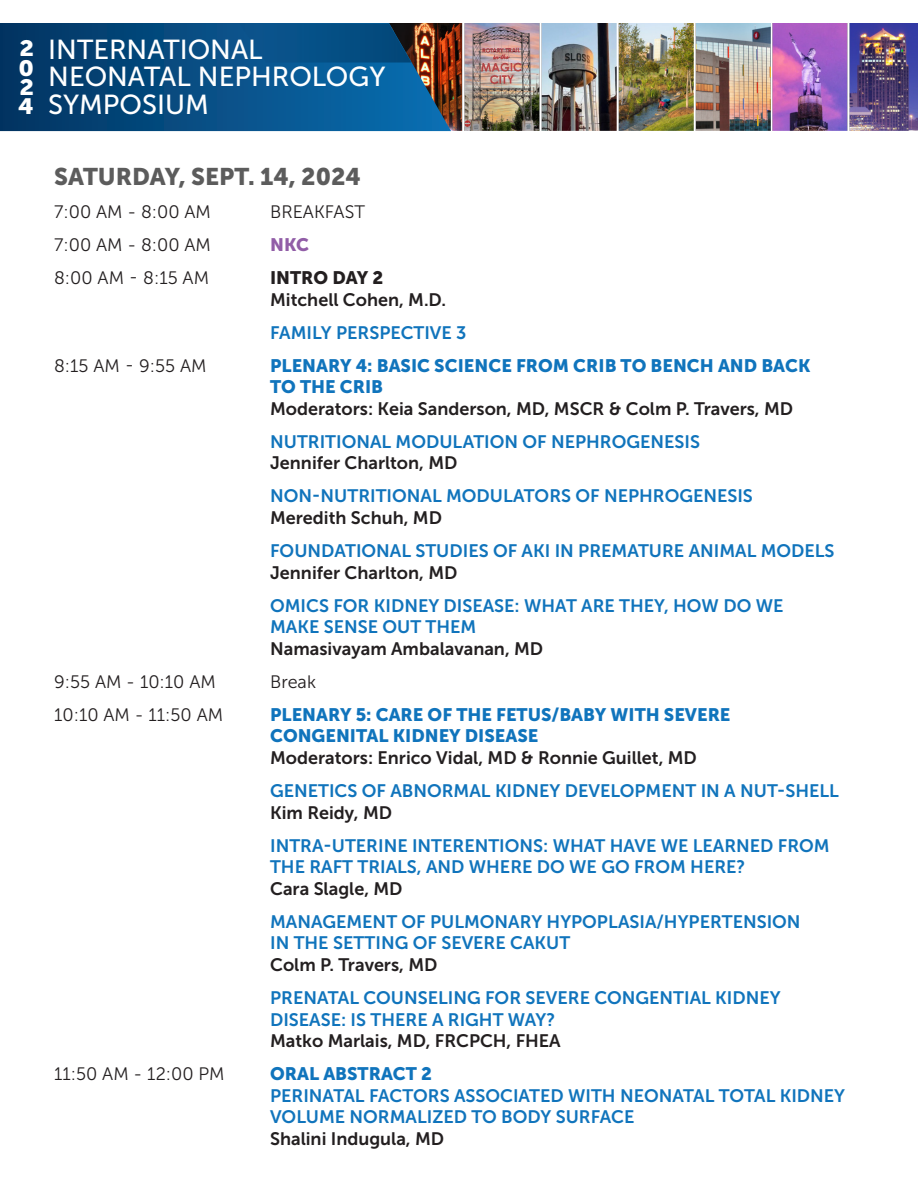
<style>
.page{position:relative;width:918px;height:1188px;background:#fff}
.page>*{position:absolute;margin:0;border:0;box-sizing:border-box;transform-origin:0 0}
.t1{font:27.45px/27.5px "Museo Sans 500";color:#fff}
.t2{font:24px "Museo Sans 900";color:#5c5c5c}
.t3{font:22.05px/19.2px "Museo Sans 900";color:#fff;text-align:justify;scale:1.1 1}
.t4{font:18px/21.6px "Museo Sans 700";color:#1074bc}
.t5{font:18px "Museo Sans 700";color:#231f20}
.t6{font:18px/21.6px "Museo Sans 900";color:#1074bc}
.t7{font:18px "Museo Sans 300";color:#231f20}
.t8{font:18px "Museo Sans 900";color:#231f20}
.t9{font:18px "Museo Sans 900";color:#915da7}
.s1{color:#231f20}
</style>
<div class="page">
<img style="left:451px;top:23px;width:467px;height:108px">
<svg style="left:0;top:23px;width:451px;height:108px;background:#0f4c7c"></svg>
<img style="left:245px;top:24px;width:166px;height:39px">
<svg style="left:239px;top:24px;width:6px;height:7px"></svg>
<p class="t3" style="left:18px;top:39px;width:16px">2<br>0<br>2<br>4</p>
<h1 class="t1" style="left:48px;top:36px;width:339px">INTERNATIONAL<br>NEONATAL NEPHROLOGY<br>SYMPOSIUM</h1>
<p class="t2" style="left:54px;top:163px;width:308px">SATURDAY, SEPT. 14, 2024</p>
<p class="t7" style="left:54px;top:202px;width:158px">7:00 AM - 8:00 AM</p>
<p class="t7" style="left:270px;top:202px;width:96px">BREAKFAST</p>
<p class="t7" style="left:54px;top:235px;width:158px">7:00 AM - 8:00 AM</p>
<p class="t9" style="left:270px;top:234px;width:41px">NKC</p>
<p class="t7" style="left:54px;top:268px;width:156px">8:00 AM - 8:15 AM</p>
<p class="t8" style="left:270px;top:267px;width:115px">INTRO DAY 2</p>
<p class="t5" style="left:270px;top:289px;width:178px">Mitchell Cohen, M.D.</p>
<p class="t4" style="left:270px;top:322px;width:198px">FAMILY PERSPECTIVE 3</p>
<p class="t7" style="left:54px;top:356px;width:154px">8:15 AM - 9:55 AM</p>
<p class="t6" style="left:270px;top:354px;width:542px">PLENARY 4: BASIC SCIENCE FROM CRIB TO BENCH AND BACK</p>
<p class="t6" style="left:270px;top:376px;width:115px">TO THE CRIB</p>
<p class="t5" style="left:270px;top:399px;width:525px">Moderators: Keia Sanderson, MD, MSCR &amp; Colm P. Travers, MD</p>
<p class="t4" style="left:270px;top:431px;width:431px">NUTRITIONAL MODULATION OF NEPHROGENESIS</p>
<p class="t5" style="left:270px;top:453px;width:189px">Jennifer Charlton, MD</p>
<p class="t4" style="left:270px;top:485px;width:484px">NON-NUTRITIONAL MODULATORS OF NEPHROGENESIS</p>
<p class="t5" style="left:270px;top:508px;width:173px">Meredith Schuh, MD</p>
<p class="t4" style="left:270px;top:540px;width:566px">FOUNDATIONAL STUDIES OF AKI IN PREMATURE ANIMAL MODELS</p>
<p class="t5" style="left:270px;top:562px;width:189px">Jennifer Charlton, MD</p>
<p class="t4" style="left:270px;top:595px;width:515px">OMICS FOR KIDNEY DISEASE: WHAT ARE THEY, HOW DO WE</p>
<p class="t4" style="left:270px;top:616px;width:208px">MAKE SENSE OUT THEM</p>
<p class="t5" style="left:270px;top:639px;width:275px">Namasivayam Ambalavanan, MD</p>
<p class="t7" style="left:54px;top:672px;width:163px">9:55 AM - 10:10 AM</p>
<p class="t7" style="left:270px;top:672px;width:47px">Break</p>
<p class="t7" style="left:54px;top:705px;width:171px">10:10 AM - 11:50 AM</p>
<p class="t6" style="left:270px;top:704px;width:462px">PLENARY 5: CARE OF THE FETUS/BABY WITH SEVERE<br>CONGENITAL KIDNEY DISEASE</p>
<p class="t5" style="left:270px;top:748px;width:428px">Moderators: Enrico Vidal, MD &amp; Ronnie Guillet, MD</p>
<p class="t4" style="left:270px;top:780px;width:570px">GENETICS OF ABNORMAL KIDNEY DEVELOPMENT IN A NUT-SHELL<br><span class="s1">Kim Reidy, MD</span></p>
<p class="t4" style="left:270px;top:835px;width:561px">INTRA-UTERINE INTERENTIONS: WHAT HAVE WE LEARNED FROM<br>THE RAFT TRIALS, AND WHERE DO WE GO FROM HERE?<br><span class="s1">Cara Slagle, MD</span></p>
<p class="t4" style="left:270px;top:911px;width:532px">MANAGEMENT OF PULMONARY HYPOPLASIA/HYPERTENSION</p>
<p class="t4" style="left:270px;top:932px;width:302px">IN THE SETTING OF SEVERE CAKUT</p>
<p class="t5" style="left:270px;top:955px;width:169px">Colm P. Travers, MD</p>
<p class="t4" style="left:270px;top:987px;width:512px">PRENATAL COUNSELING FOR SEVERE CONGENTIAL KIDNEY<br>DISEASE: IS THERE A RIGHT WAY?</p>
<p class="t5" style="left:270px;top:1031px;width:292px">Matko Marlais, MD, FRCPCH, FHEA</p>
<p class="t7" style="left:54px;top:1064px;width:172px">11:50 AM - 12:00 PM</p>
<p class="t6" style="left:270px;top:1063px;width:163px">ORAL ABSTRACT 2</p>
<p class="t4" style="left:270px;top:1085px;width:577px">PERINATAL FACTORS ASSOCIATED WITH NEONATAL TOTAL KIDNEY<br>VOLUME NORMALIZED TO BODY SURFACE</p>
<p class="t5" style="left:270px;top:1129px;width:176px">Shalini Indugula, MD</p>
</div>
